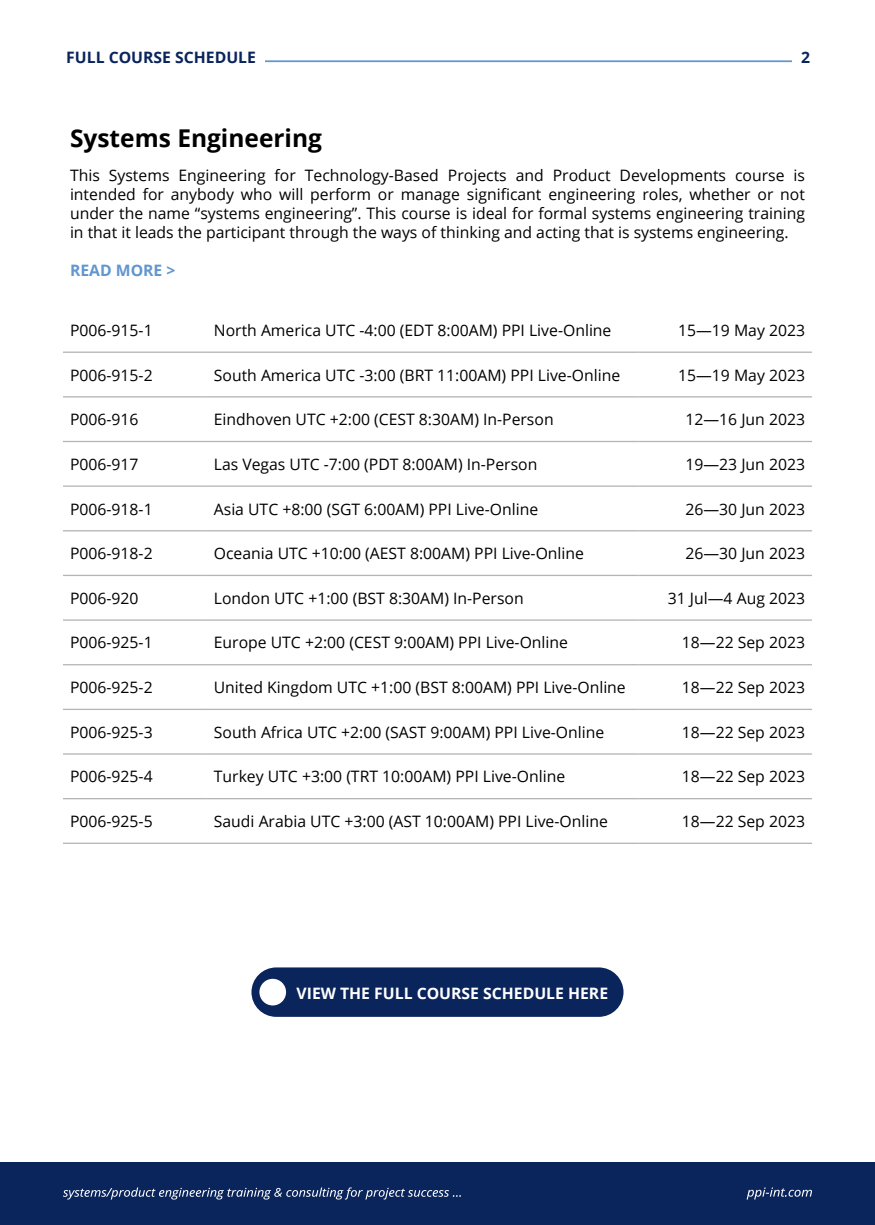
<style>
.page{position:relative;width:875px;height:1225px;background:#fff}
.page>*{position:absolute;margin:0;border:0;box-sizing:border-box;transform-origin:0 0}
.t1{font:700 24.5px "Open Sans";color:#000}
.t2{font:15.75px/18.9px "Open Sans";color:#000;text-align:justify}
.t3{font:700 15.75px "Open Sans";color:#fff}
.t4{font:700 15.75px "Open Sans";color:#0a245c}
.t5{font:700 15.75px "Open Sans";color:#6196d0}
</style>
<div class="page">
<div style="left:0;top:1162px;width:875px;height:63px;background:#0a245c"></div>
<svg style="left:63px;top:1187px;width:398px;height:13px"></svg>
<svg style="left:747px;top:1187px;width:65px;height:13px"></svg>
<hr style="left:265px;top:60px;width:527px;height:2px;background:#6196d0">
<hr style="left:63px;top:352px;width:144px;height:1px;background:#b5b5b5">
<hr style="left:207px;top:352px;width:431px;height:1px;background:#b5b5b5">
<hr style="left:638px;top:352px;width:174px;height:1px;background:#b5b5b5">
<hr style="left:63px;top:396px;width:144px;height:2px;background:#b5b5b5">
<hr style="left:207px;top:396px;width:431px;height:2px;background:#b5b5b5">
<hr style="left:638px;top:396px;width:174px;height:2px;background:#b5b5b5">
<hr style="left:63px;top:441px;width:144px;height:1px;background:#b5b5b5">
<hr style="left:207px;top:441px;width:431px;height:1px;background:#b5b5b5">
<hr style="left:638px;top:441px;width:174px;height:1px;background:#b5b5b5">
<hr style="left:63px;top:485px;width:144px;height:2px;background:#b5b5b5">
<hr style="left:207px;top:485px;width:431px;height:2px;background:#b5b5b5">
<hr style="left:638px;top:485px;width:174px;height:2px;background:#b5b5b5">
<hr style="left:63px;top:530px;width:144px;height:1px;background:#b5b5b5">
<hr style="left:207px;top:530px;width:431px;height:1px;background:#b5b5b5">
<hr style="left:638px;top:530px;width:174px;height:1px;background:#b5b5b5">
<hr style="left:63px;top:575px;width:144px;height:1px;background:#b5b5b5">
<hr style="left:207px;top:575px;width:431px;height:1px;background:#b5b5b5">
<hr style="left:638px;top:575px;width:174px;height:1px;background:#b5b5b5">
<hr style="left:63px;top:619px;width:144px;height:2px;background:#b5b5b5">
<hr style="left:207px;top:619px;width:431px;height:2px;background:#b5b5b5">
<hr style="left:638px;top:619px;width:174px;height:2px;background:#b5b5b5">
<hr style="left:63px;top:664px;width:144px;height:1px;background:#b5b5b5">
<hr style="left:207px;top:664px;width:431px;height:1px;background:#b5b5b5">
<hr style="left:638px;top:664px;width:174px;height:1px;background:#b5b5b5">
<hr style="left:63px;top:709px;width:144px;height:1px;background:#b5b5b5">
<hr style="left:207px;top:709px;width:431px;height:1px;background:#b5b5b5">
<hr style="left:638px;top:709px;width:174px;height:1px;background:#b5b5b5">
<hr style="left:63px;top:753px;width:144px;height:2px;background:#b5b5b5">
<hr style="left:207px;top:753px;width:431px;height:2px;background:#b5b5b5">
<hr style="left:638px;top:753px;width:174px;height:2px;background:#b5b5b5">
<hr style="left:63px;top:798px;width:144px;height:1px;background:#b5b5b5">
<hr style="left:207px;top:798px;width:431px;height:1px;background:#b5b5b5">
<hr style="left:638px;top:798px;width:174px;height:1px;background:#b5b5b5">
<hr style="left:63px;top:843px;width:144px;height:1px;background:#b5b5b5">
<hr style="left:207px;top:843px;width:431px;height:1px;background:#b5b5b5">
<hr style="left:638px;top:843px;width:174px;height:1px;background:#b5b5b5">
<div style="left:251px;top:967px;width:373px;height:50px;background:#0a245c;border-radius:25px"></div>
<div style="left:259px;top:979px;width:27px;height:26px;background:#fff;border-radius:50%"></div>
<p class="t4" style="left:66px;top:46px;width:191px">FULL COURSE SCHEDULE</p>
<p class="t4" style="left:801px;top:46px;width:10px">2</p>
<h1 class="t1" style="left:70px;top:121px;width:254px">Systems Engineering</h1>
<p class="t2" style="left:70px;top:166px;width:737px">This Systems Engineering for Technology-Based Projects and Product Developments course is intended for anybody who will perform or manage significant engineering roles, whether or not under the name “systems engineering”. This course is ideal for formal systems engineering training in that it leads the participant through the ways of thinking and acting that is systems engineering.</p>
<p class="t5" style="left:70px;top:259px;width:107px">READ MORE &gt;</p>
<p class="t2" style="left:70px;top:320px;width:84px">P006-915-1</p>
<p class="t2" style="left:214px;top:320px;width:399px">North America UTC -4:00 (EDT 8:00AM) PPI Live-Online</p>
<p class="t2" style="left:678px;top:320px;width:128px">15—19 May 2023</p>
<p class="t2" style="left:70px;top:365px;width:84px">P006-915-2</p>
<p class="t2" style="left:214px;top:365px;width:408px">South America UTC -3:00 (BRT 11:00AM) PPI Live-Online</p>
<p class="t2" style="left:678px;top:365px;width:128px">15—19 May 2023</p>
<p class="t2" style="left:70px;top:410px;width:70px">P006-916</p>
<p class="t2" style="left:214px;top:410px;width:341px">Eindhoven UTC +2:00 (CEST 8:30AM) In-Person</p>
<p class="t2" style="left:686px;top:410px;width:121px">12—16 Jun 2023</p>
<p class="t2" style="left:70px;top:454px;width:70px">P006-917</p>
<p class="t2" style="left:214px;top:454px;width:325px">Las Vegas UTC -7:00 (PDT 8:00AM) In-Person</p>
<p class="t2" style="left:686px;top:454px;width:121px">19—23 Jun 2023</p>
<p class="t2" style="left:70px;top:499px;width:84px">P006-918-1</p>
<p class="t2" style="left:214px;top:499px;width:326px">Asia UTC +8:00 (SGT 6:00AM) PPI Live-Online</p>
<p class="t2" style="left:686px;top:499px;width:121px">26—30 Jun 2023</p>
<p class="t2" style="left:70px;top:544px;width:84px">P006-918-2</p>
<p class="t2" style="left:214px;top:544px;width:372px">Oceania UTC +10:00 (AEST 8:00AM) PPI Live-Online</p>
<p class="t2" style="left:686px;top:544px;width:121px">26—30 Jun 2023</p>
<p class="t2" style="left:70px;top:588px;width:70px">P006-920</p>
<p class="t2" style="left:214px;top:588px;width:311px">London UTC +1:00 (BST 8:30AM) In-Person</p>
<p class="t2" style="left:668px;top:588px;width:139px">31 Jul—4 Aug 2023</p>
<p class="t2" style="left:70px;top:633px;width:84px">P006-925-1</p>
<p class="t2" style="left:214px;top:633px;width:356px">Europe UTC +2:00 (CEST 9:00AM) PPI Live-Online</p>
<p class="t2" style="left:682px;top:633px;width:125px">18—22 Sep 2023</p>
<p class="t2" style="left:70px;top:678px;width:84px">P006-925-2</p>
<p class="t2" style="left:214px;top:678px;width:413px">United Kingdom UTC +1:00 (BST 8:00AM) PPI Live-Online</p>
<p class="t2" style="left:682px;top:678px;width:125px">18—22 Sep 2023</p>
<p class="t2" style="left:70px;top:722px;width:84px">P006-925-3</p>
<p class="t2" style="left:214px;top:722px;width:392px">South Africa UTC +2:00 (SAST 9:00AM) PPI Live-Online</p>
<p class="t2" style="left:682px;top:722px;width:125px">18—22 Sep 2023</p>
<p class="t2" style="left:70px;top:767px;width:84px">P006-925-4</p>
<p class="t2" style="left:214px;top:767px;width:353px">Turkey UTC +3:00 (TRT 10:00AM) PPI Live-Online</p>
<p class="t2" style="left:682px;top:767px;width:125px">18—22 Sep 2023</p>
<p class="t2" style="left:70px;top:812px;width:84px">P006-925-5</p>
<p class="t2" style="left:214px;top:812px;width:396px">Saudi Arabia UTC +3:00 (AST 10:00AM) PPI Live-Online</p>
<p class="t2" style="left:682px;top:812px;width:125px">18—22 Sep 2023</p>
<p class="t3" style="left:297px;top:983px;width:313px">VIEW THE FULL COURSE SCHEDULE HERE</p>
</div>
